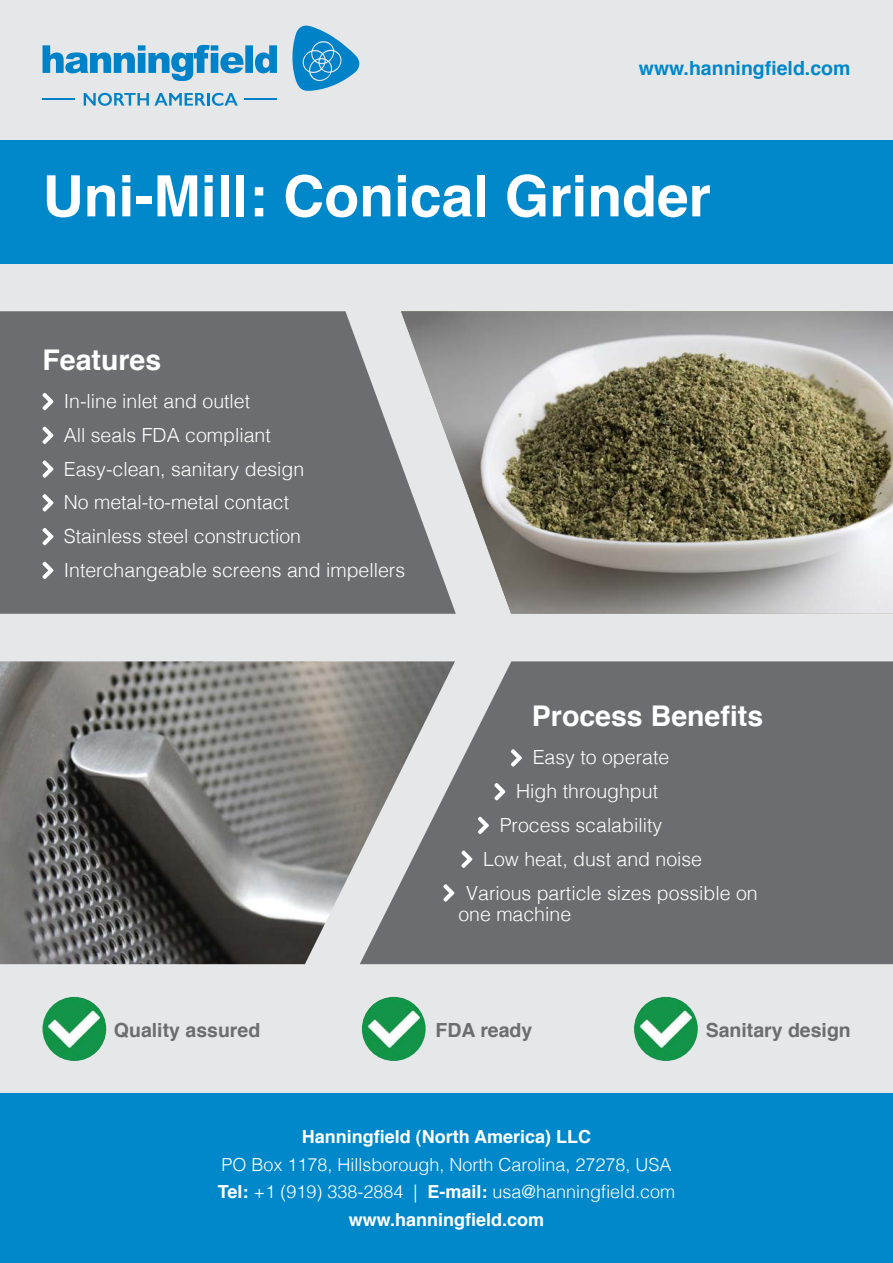
<style>
.page{position:relative;width:893px;height:1263px;background:#e6e7e9}
.page>*{position:absolute;margin:0;border:0;box-sizing:border-box;transform-origin:0 0}
.t1{font:700 57px "Helvetica";color:#fff}
.t2{font:700 28.5px "Helvetica";color:#fff}
.Body_Copy{font:300 19.5px/21px "Helvetica";color:#fff}
.t3{font:700 19.5px "Helvetica";color:#6c6d70}
.t4{font:700 19.5px "Helvetica";color:#0088cb}
.t5{font:300 18px "Helvetica";color:#fff}
.t6{font:700 18px "Helvetica";color:#fff}
.s1{font-weight:700}
</style>
<div class="page">
<div style="left:0;top:1094px;width:893px;height:169px;background:#0088cb"></div>
<img style="left:0;top:661px;width:360px;height:303px">
<div style="left:0;top:311px;width:401px;height:303px;background:#6c6d70"></div>
<img style="left:401px;top:311px;width:492px;height:303px">
<svg style="left:360px;top:661px;width:533px;height:303px;background:#77787a"></svg>
<svg style="left:42px;top:393px;width:12px;height:17px"></svg>
<svg style="left:42px;top:426px;width:12px;height:18px"></svg>
<svg style="left:42px;top:460px;width:12px;height:18px"></svg>
<svg style="left:42px;top:494px;width:12px;height:17px"></svg>
<svg style="left:42px;top:528px;width:12px;height:17px"></svg>
<svg style="left:42px;top:561px;width:12px;height:18px"></svg>
<img style="left:43px;top:997px;width:63px;height:64px;border-radius:32px">
<img style="left:362px;top:997px;width:64px;height:64px;border-radius:32px">
<img style="left:634px;top:997px;width:64px;height:64px;border-radius:32px">
<svg style="left:511px;top:749px;width:11px;height:18px"></svg>
<svg style="left:494px;top:783px;width:11px;height:17px"></svg>
<svg style="left:478px;top:817px;width:11px;height:17px"></svg>
<svg style="left:461px;top:850px;width:11px;height:18px"></svg>
<svg style="left:443px;top:884px;width:11px;height:18px"></svg>
<div style="left:0;top:140px;width:893px;height:124px;background:#0088cb"></div>
<svg style="left:43px;top:25px;width:317px;height:81px"></svg>
<hr style="left:43px;top:99px;width:32px;height:1px;background:#0082c8">
<hr style="left:244px;top:99px;width:33px;height:1px;background:#0082c8">
<p class="t4" style="left:639px;top:54px;width:213px">www.hanningfield.com</p>
<p class="t1" style="left:43px;top:157px;width:670px">Uni-Mill: Conical Grinder</p>
<p class="t2" style="left:43px;top:341px;width:120px">Features</p>
<p class="Body_Copy" style="left:64px;top:389px;width:188px">In-line inlet and outlet</p>
<p class="Body_Copy" style="left:64px;top:423px;width:208px">All seals FDA compliant</p>
<p class="Body_Copy" style="left:64px;top:457px;width:242px">Easy-clean, sanitary design</p>
<p class="Body_Copy" style="left:64px;top:491px;width:227px">No metal-to-metal contact</p>
<p class="Body_Copy" style="left:64px;top:524px;width:239px">Stainless steel construction</p>
<p class="Body_Copy" style="left:64px;top:558px;width:343px">Interchangeable screens and impellers</p>
<p class="t2" style="left:532px;top:697px;width:233px">Process Benefits</p>
<p class="Body_Copy" style="left:533px;top:746px;width:138px">Easy to operate</p>
<p class="Body_Copy" style="left:516px;top:779px;width:143px">High throughput</p>
<p class="Body_Copy" style="left:500px;top:813px;width:164px">Process scalability</p>
<p class="Body_Copy" style="left:483px;top:847px;width:220px">Low heat, dust and noise</p>
<p class="Body_Copy" style="left:458px;top:881px;width:301px;text-indent:8px">Various particle sizes possible on one machine</p>
<p class="t3" style="left:114px;top:1016px;width:148px">Quality assured</p>
<p class="t3" style="left:436px;top:1016px;width:98px">FDA ready</p>
<p class="t3" style="left:706px;top:1016px;width:147px">Sanitary design</p>
<p class="t6" style="left:302px;top:1124px;width:291px">Hanningfield (North America) LLC</p>
<p class="t5" style="left:221px;top:1149px;width:452px">PO Box 1178, Hillsborough, North Carolina, 27278, USA</p>
<p class="t5" style="left:218px;top:1176px;width:459px"><span class="s1">Tel:</span> +1 (919) 338-2884 | <span class="s1">E-mail:</span> usa@hanningfield.com</p>
<p class="t6" style="left:349px;top:1207px;width:197px">www.hanningfield.com</p>
</div>
